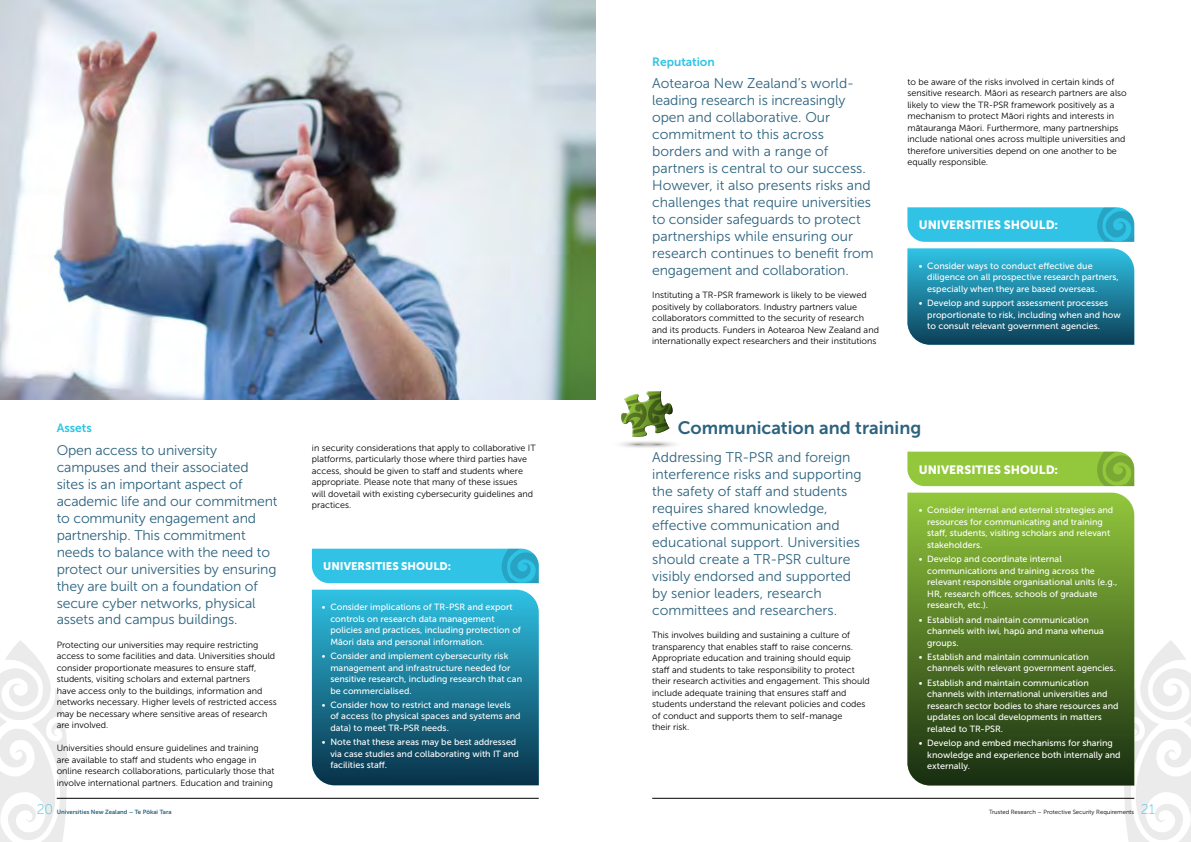
<style>
.page{position:relative;width:1191px;height:842px;background:#fff}
.page>*{position:absolute;margin:0;border:0;box-sizing:border-box;transform-origin:0 0}
.t1{font:18px "Museo Sans 700";color:#2d637f}
.t2{font:14px/17px "Museo Sans 300";color:#2d637f}
.t3{font:14px "Museo Sans 100";color:#4dc2e1}
.t4{font:12px "Museo Sans 900";color:#fff}
.t5{font:12px "Museo Sans 700";color:#30c3e5}
.t6{font:11px "Museo Sans 900";color:#fff}
.t7{font:9px/11.5px "Museo Sans 300";color:#000}
.t8{font:9px/11.5px "Museo Sans 500";color:#fff}
.t9{font:6px "Museo Sans 300";color:#000}
.t10{font:6px "Museo Sans 700";color:#2d637f}
</style>
<div class="page">
<svg style="left:1123px;top:640px;width:68px;height:202px"></svg>
<svg style="left:0;top:640px;width:67px;height:202px"></svg>
<hr style="left:57px;top:798px;width:482px;height:1px;background:#000">
<hr style="left:652px;top:798px;width:482px;height:1px;background:#000">
<svg style="left:907px;top:493px;width:227px;height:292px;background:#567a27"></svg>
<svg style="left:907px;top:452px;width:227px;height:34px;background:#92c53f"></svg>
<svg style="left:907px;top:248px;width:227px;height:97px;background:#21829f"></svg>
<svg style="left:907px;top:207px;width:227px;height:35px;background:#35c2e2"></svg>
<svg style="left:312px;top:590px;width:227px;height:195px;background:#1d7996"></svg>
<svg style="left:312px;top:549px;width:227px;height:34px;background:#32c1e2"></svg>
<svg style="left:620px;top:391px;width:55px;height:57px"></svg>
<img style="left:0;top:0;width:595px;height:400px">
<h3 class="t5" style="left:57px;top:421px;width:37px">Assets</h3>
<p class="t2" style="left:57px;top:441px;width:222px">Open access to university campuses and their associated sites is an important aspect of academic life and our commitment to community engagement and partnership. This commitment needs to balance with the need to protect our universities by ensuring they are built on a foundation of secure cyber networks, physical assets and campus buildings.</p>
<p class="t7" style="left:57px;top:639px;width:221px">Protecting our universities may require restricting access to some facilities and data. Universities should consider proportionate measures to ensure staff, students, visiting scholars and external partners<br>have access only to the buildings, information and networks necessary. Higher levels of restricted access may be necessary where sensitive areas of research are involved.</p>
<p class="t7" style="left:57px;top:742px;width:219px">Universities should ensure guidelines and training<br>are available to staff and students who engage in online research collaborations, particularly those that involve international partners. Education and training</p>
<p class="t7" style="left:312px;top:442px;width:225px">in security considerations that apply to collaborative IT platforms, particularly those where third parties have access, should be given to staff and students where appropriate. Please note that many of these issues<br>will dovetail with existing cybersecurity guidelines and practices.</p>
<p class="t6" style="left:323px;top:560px;width:129px">UNIVERSITIES SHOULD:</p>
<p class="t8" style="left:330px;top:601px;width:192px;text-indent:-9px">• Consider implications of TR-PSR and export controls on research data management policies and practices, including protection of Māori data and personal information.</p>
<p class="t8" style="left:330px;top:650px;width:193px;text-indent:-9px">• Consider and implement cybersecurity risk management and infrastructure needed for sensitive research, including research that can be commercialised.</p>
<p class="t8" style="left:330px;top:699px;width:192px;text-indent:-9px">• Consider how to restrict and manage levels of access (to physical spaces and systems and data) to meet TR-PSR needs.</p>
<p class="t8" style="left:330px;top:736px;width:190px;text-indent:-9px">• Note that these areas may be best addressed via case studies and collaborating with IT and facilities staff.</p>
<h3 class="t5" style="left:652px;top:55px;width:64px">Reputation</h3>
<p class="t2" style="left:652px;top:75px;width:223px">Aotearoa New Zealand’s world&shy;leading research is increasingly open and collaborative. Our commitment to this across borders and with a range of partners is central to our success.<br>However, it also presents risks and challenges that require universities to consider safeguards to protect partnerships while ensuring our research continues to benefit from engagement and collaboration.</p>
<p class="t7" style="left:652px;top:290px;width:228px">Instituting a TR-PSR framework is likely to be viewed positively by collaborators. Industry partners value collaborators committed to the security of research and its products. Funders in Aotearoa New Zealand and internationally expect researchers and their institutions</p>
<p class="t7" style="left:907px;top:76px;width:221px">to be aware of the risks involved in certain kinds of sensitive research. Māori as research partners are also likely to view the TR-PSR framework positively as a mechanism to protect Māori rights and interests in mātauranga Māori. Furthermore, many partnerships include national ones across multiple universities and therefore universities depend on one another to be equally responsible.</p>
<h3 class="t4" style="left:918px;top:218px;width:141px">UNIVERSITIES SHOULD:</h3>
<p class="t8" style="left:927px;top:260px;width:193px;text-indent:-9px">• Consider ways to conduct effective due diligence on all prospective research partners, especially when they are based overseas.</p>
<p class="t8" style="left:927px;top:297px;width:195px;text-indent:-9px">• Develop and support assessment processes proportionate to risk, including when and how to consult relevant government agencies.</p>
<h1 class="t1" style="left:677px;top:418px;width:245px">Communication and training</h1>
<h3 class="t4" style="left:918px;top:463px;width:141px">UNIVERSITIES SHOULD:</h3>
<p class="t8" style="left:927px;top:504px;width:188px;text-indent:-9px">• Consider internal and external strategies and resources for communicating and training staff, students, visiting scholars and relevant stakeholders.</p>
<p class="t8" style="left:927px;top:553px;width:192px;text-indent:-9px">• Develop and coordinate internal communications and training across the relevant responsible organisational units (e.g., HR, research offices, schools of graduate research, etc.).</p>
<p class="t8" style="left:927px;top:614px;width:178px;text-indent:-9px">• Establish and maintain communication channels with iwi, hapū and mana whenua groups.</p>
<p class="t8" style="left:927px;top:651px;width:190px;text-indent:-9px">• Establish and maintain communication channels with relevant government agencies.</p>
<p class="t8" style="left:927px;top:677px;width:193px;text-indent:-9px">• Establish and maintain communication channels with international universities and research sector bodies to share resources and updates on local developments in matters related to TR-PSR.</p>
<p class="t8" style="left:927px;top:737px;width:195px;text-indent:-9px">• Develop and embed mechanisms for sharing knowledge and experience both internally and externally.</p>
<p class="t2" style="left:652px;top:449px;width:211px">Addressing TR-PSR and foreign interference risks and supporting the safety of staff and students requires shared knowledge, effective communication and educational support. Universities should create a TR-PSR culture visibly endorsed and supported by senior leaders, research committees and researchers.</p>
<p class="t7" style="left:652px;top:629px;width:219px">This involves building and sustaining a culture of transparency that enables staff to raise concerns.<br>Appropriate education and training should equip staff and students to take responsibility to protect their research activities and engagement. This should include adequate training that ensures staff and students understand the relevant policies and codes of conduct and supports them to self-manage<br>their risk.</p>
<h2 class="t3" style="left:37px;top:801px;width:18px">20</h2>
<p class="t10" style="left:57px;top:808px;width:116px">Universities New Zealand – Te Pōkai Tara</p>
<p class="t9" style="left:989px;top:808px;width:147px">Trusted Research – Protective Security Requirements</p>
<h2 class="t3" style="left:1140px;top:801px;width:15px">21</h2>
</div>
